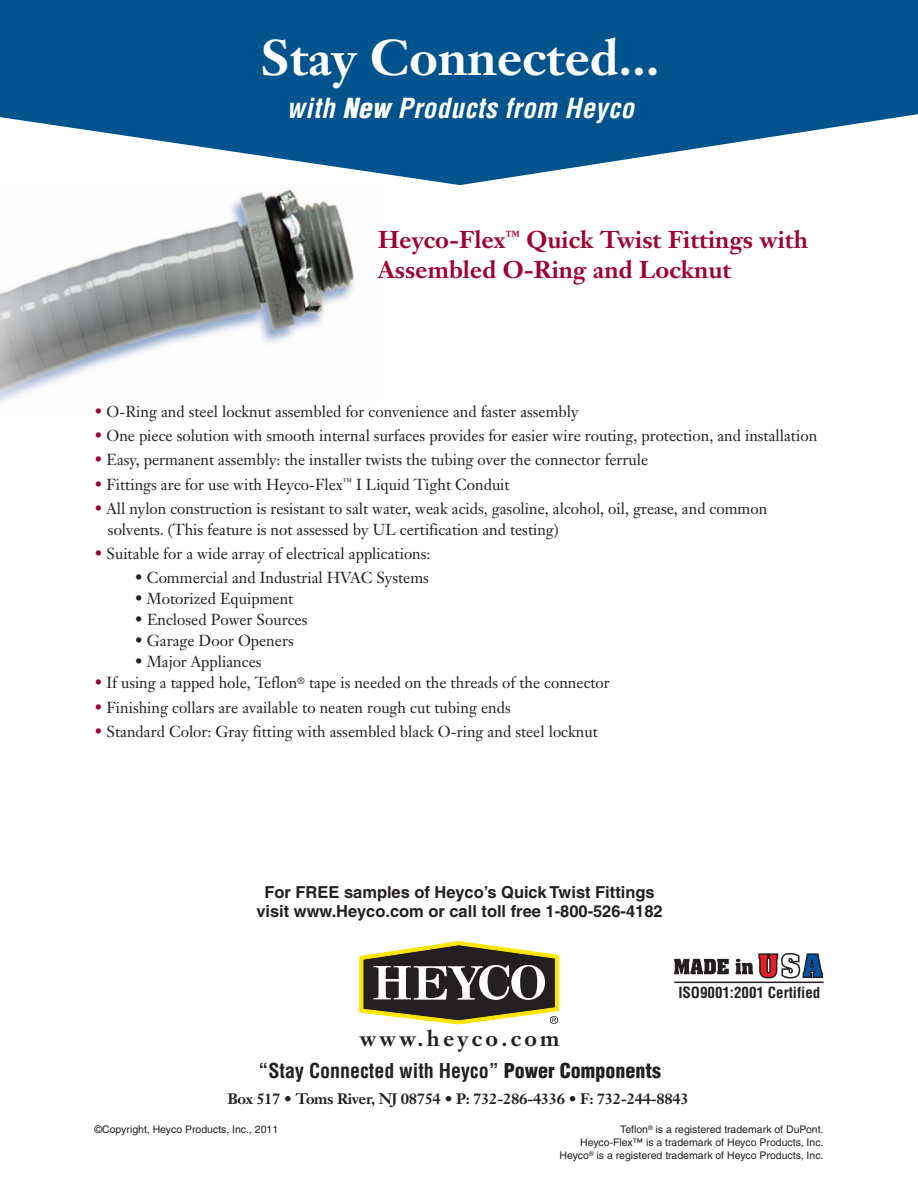
<style>
.page{position:relative;width:918px;height:1188px;background:#fff}
.page>*{position:absolute;margin:0;border:0;box-sizing:border-box;transform-origin:0 0}
.t1{font:700 49.5px "Janson Text";color:#fff}
.t2{font:italic 700 condensed 27px "Helvetica";color:#fff}
.t3{font:700 24px/30px "Janson Text";color:#9e0031}
.t4{font:700 21.75px "Janson Text";letter-spacing:.15em;color:#231f20}
.t5{font:700 condensed 19.95px "Helvetica";color:#231f20}
.t6{font:700 16.5px/19.5px "Helvetica";color:#231f20;text-align:center}
.t7{font:15.75px/21px "Janson Text";color:#231f20}
.t8{font:700 15px "Janson Text";letter-spacing:-.025em;color:#231f20}
.t9{font:700 condensed 15px "Helvetica";color:#231f20}
.t10{font:10.5px/12.6px "Helvetica";color:#231f20;text-align:right}
.s1{font-weight:900}
.s2{color:#9e0031}
</style>
<div class="page">
<img style="left:0;top:189px;width:354px;height:215px">
<svg style="left:0;top:0;width:918px;height:185px;fill:#00538d"></svg>
<svg style="left:359px;top:941px;width:200px;height:84px"></svg>
<svg style="left:674px;top:959px;width:55px;height:15px"></svg>
<svg style="left:736px;top:952px;width:88px;height:27px"></svg>
<hr style="left:674px;top:982px;width:150px;height:1px;background:#231f20">
<h1 class="t1" style="left:261px;top:38px;width:400px">Stay Connected...</h1>
<h2 class="t2" style="left:287px;top:97px;width:354px">with <span class="s1">New</span> Products from Heyco</h2>
<h3 class="t3" style="left:378px;top:227px;width:431px">Heyco-Flex<sup>™</sup> Quick Twist Fittings with<br>Assembled O-Ring and Locknut</h3>
<p class="t7" style="left:94px;top:403px;width:486px"><span class="s2">•</span> O-Ring and steel locknut assembled for convenience and faster assembly</p>
<p class="t7" style="left:94px;top:427px;width:724px"><span class="s2">•</span> One piece solution with smooth internal surfaces provides for easier wire routing, protection, and installation</p>
<p class="t7" style="left:94px;top:451px;width:555px"><span class="s2">•</span> Easy, permanent assembly: the installer twists the tubing over the connector ferrule</p>
<p class="t7" style="left:94px;top:475px;width:417px"><span class="s2">•</span> Fittings are for use with Heyco-Flex<sup>™</sup> I Liquid Tight Conduit</p>
<p class="t7" style="left:108px;top:500px;width:661px;text-indent:-13px"><span class="s2">•</span> All nylon construction is resistant to salt water, weak acids, gasoline, alcohol, oil, grease, and common solvents. (This feature is not assessed by UL certification and testing)</p>
<p class="t7" style="left:94px;top:545px;width:338px"><span class="s2">•</span> Suitable for a wide array of electrical applications:</p>
<p class="t7" style="left:135px;top:569px;width:295px">• Commercial and Industrial HVAC Systems</p>
<p class="t7" style="left:135px;top:590px;width:160px">• Motorized Equipment</p>
<p class="t7" style="left:135px;top:611px;width:174px">• Enclosed Power Sources</p>
<p class="t7" style="left:135px;top:632px;width:160px">• Garage Door Openers</p>
<p class="t7" style="left:135px;top:653px;width:128px">• Major Appliances</p>
<p class="t7" style="left:94px;top:674px;width:517px"><span class="s2">•</span> If using a tapped hole, Teflon<sup>®</sup> tape is needed on the threads of the connector</p>
<p class="t7" style="left:94px;top:698px;width:418px"><span class="s2">•</span> Finishing collars are available to neaten rough cut tubing ends</p>
<p class="t7" style="left:94px;top:722px;width:505px"><span class="s2">•</span> Standard Color: Gray fitting with assembled black O-ring and steel locknut</p>
<p class="t6" style="left:256px;top:884px;width:408px">For FREE samples of Heyco’s Quick Twist Fittings visit www.Heyco.com or call toll free 1-800-526-4182</p>
<p class="t9" style="left:678px;top:987px;width:143px">ISO9001:2001 Certified</p>
<h3 class="t4" style="left:360px;top:1030px;width:201px">www.heyco.com</h3>
<p class="t5" style="left:259px;top:1063px;width:404px">“Stay Connected with Heyco” <span class="s1">Power Components</span></p>
<p class="t8" style="left:227px;top:1093px;width:463px">Box 517 • Toms River, NJ 08754 • P: 732-286-4336 • F: 732-244-8843</p>
<p class="t10" style="left:94px;top:1124px;width:185px">©Copyright, Heyco Products, Inc., 2011</p>
<p class="t10" style="left:560px;top:1124px;width:265px">Teflon<sup>®</sup> is a registered trademark of DuPont.<br>Heyco-Flex™ is a trademark of Heyco Products, Inc.<br>Heyco<sup>®</sup> is a registered trademark of Heyco Products, Inc.</p>
</div>
